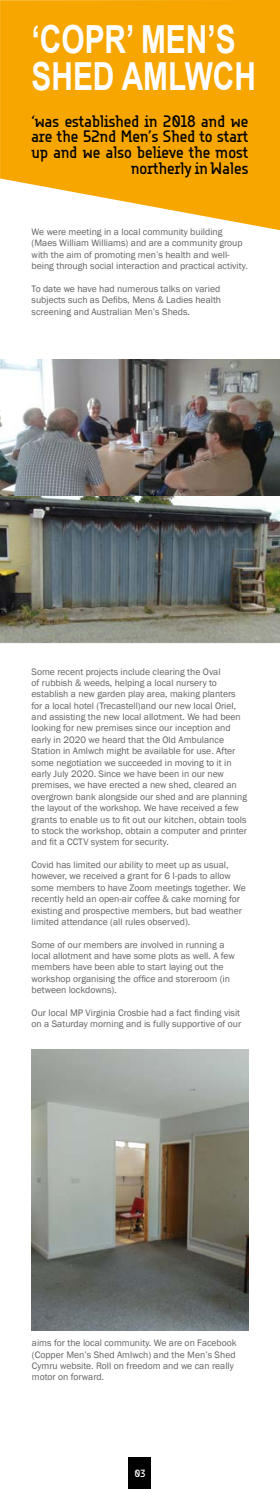
<style>
.page{position:relative;width:280px;height:1489px;background:#fff}
.page>*{position:absolute;margin:0;border:0;box-sizing:border-box;transform-origin:0 0}
.t1{font:700 38.68px/36.8px "Arial";color:#fff;scale:.77 1}
.t2{font:16.62px/15.8px "Accuratist";color:#000;text-align:right}
.t3{font:10.5px "Accuratist";color:#fff}
.t4{font:9.62px/11.4px "Franklin Gothic";color:#616162}
</style>
<div class="page">
<svg style="left:0;top:0;width:279px;height:230px;fill:#f7a600"></svg>
<img style="left:0;top:496px;width:279px;height:147px">
<img style="left:0;top:359px;width:279px;height:137px">
<img style="left:32px;top:1049px;width:215px;height:281px">
<div style="left:128px;top:1457px;width:23px;height:31px;background:#000"></div>
<h1 class="t1" style="left:32px;top:22px;width:292px">‘COPR’ MEN’S<br>SHED AMLWCH</h1>
<h2 class="t2" style="left:32px;top:113px;width:218px">‘was established in 2018 and we are the 52nd Men’s Shed to start up and we also believe the most northerly in Wales</h2>
<p class="t4" style="left:32px;top:226px;width:217px">We were meeting in a local community building (Maes William Williams) and are a community group with the aim of promoting men’s health and well&shy;being through social interaction and practical activity.</p>
<p class="t4" style="left:32px;top:283px;width:190px;text-align:justify">To date we have had numerous talks on varied subjects such as Defibs, Mens &amp; Ladies health screening and Australian Men’s Sheds.</p>
<p class="t4" style="left:32px;top:665px;width:216px">Some recent projects include clearing the Oval<br>of rubbish &amp; weeds, helping a local nursery to establish a new garden play area, making planters for a local hotel (Trecastell)and our new local Oriel, and assisting the new local allotment. We had been looking for new premises since our inception and early in 2020 we heard that the Old Ambulance Station in Amlwch might be available for use. After some negotiation we succeeded in moving to it in early July 2020. Since we have been in our new premises, we have erected a new shed, cleared an overgrown bank alongside our shed and are planning the layout of the workshop. We have received a few grants to enable us to fit out our kitchen, obtain tools to stock the workshop, obtain a computer and printer and fit a CCTV system for security.</p>
<p class="t4" style="left:32px;top:859px;width:215px">Covid has limited our ability to meet up as usual, however, we received a grant for 6 I-pads to allow some members to have Zoom meetings together. We recently held an open-air coffee &amp; cake morning for existing and prospective members, but bad weather limited attendance (all rules observed).</p>
<p class="t4" style="left:32px;top:939px;width:204px">Some of our members are involved in running a local allotment and have some plots as well. A few members have been able to start laying out the workshop organising the office and storeroom (in between lockdowns).</p>
<p class="t4" style="left:32px;top:1007px;width:210px">Our local MP Virginia Crosbie had a fact finding visit on a Saturday morning and is fully supportive of our</p>
<p class="t4" style="left:32px;top:1337px;width:206px">aims for the local community. We are on Facebook (Copper Men’s Shed Amlwch) and the Men’s Shed Cymru website. Roll on freedom and we can really motor on forward.</p>
<p class="t3" style="left:134px;top:1466px;width:13px">03</p>
</div>
